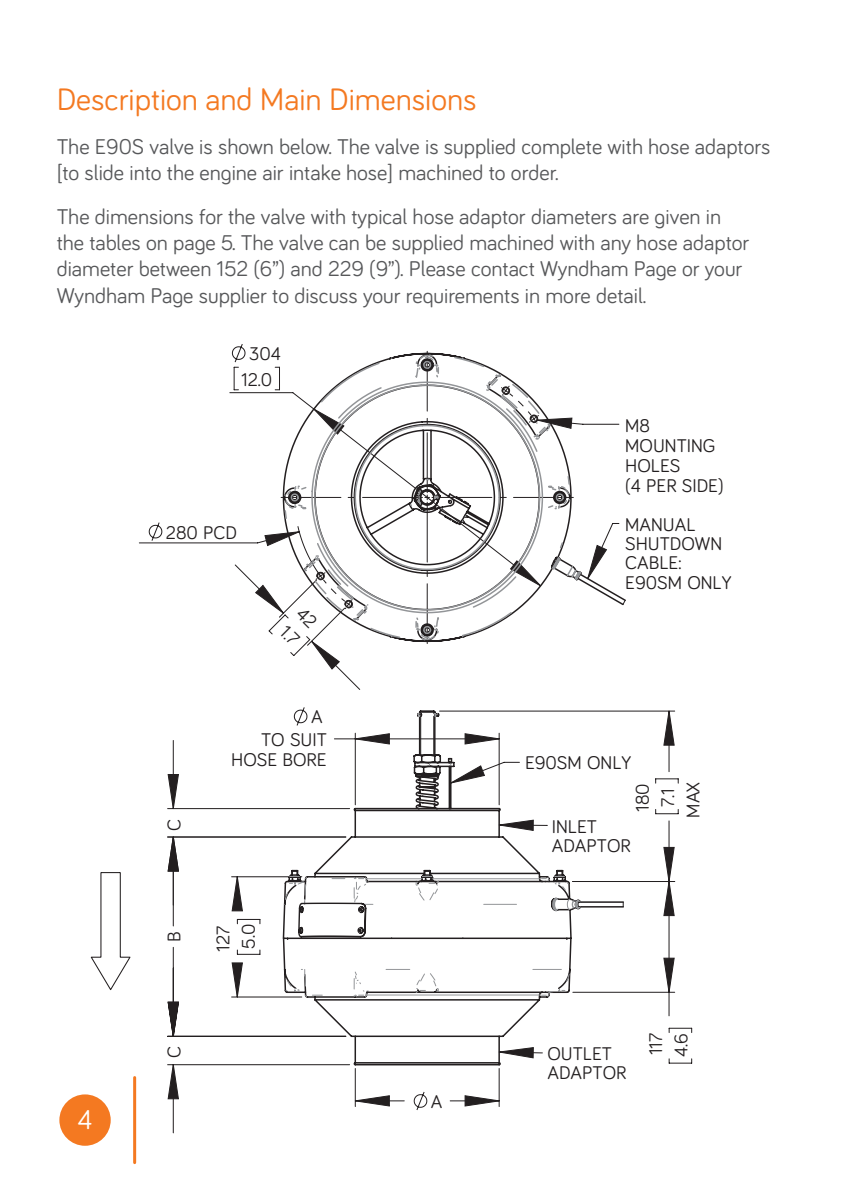
<style>
.page{position:relative;width:842px;height:1191px;background:#fff}
.page>*{position:absolute;margin:0;border:0;box-sizing:border-box;transform-origin:0 0}
.Subheadings{font:32px "Bariol";color:#f47921}
.t1{font:28px "Bariol";color:#fff}
.Body_Text{font:22px/26.4px "Bariol";color:#57585a}
.t2{font:19px/25.4px "Bariol";color:#231f20}
</style>
<div class="page">
<hr style="left:133px;top:1077px;width:3px;height:85px;background:#f47921">
<div style="left:59px;top:1094px;width:52px;height:51px;background:#f47921;border-radius:50%"></div>
<hr style="left:355px;top:1068px;width:1px;height:38px;background:#231f20">
<hr style="left:499px;top:1068px;width:1px;height:38px;background:#231f20">
<svg style="left:669px;top:1058px;width:23px;height:5px"></svg>
<svg style="left:669px;top:1027px;width:23px;height:5px"></svg>
<hr style="left:573px;top:991px;width:102px;height:1px;background:#231f20">
<svg style="left:668px;top:992px;width:1px;height:23px"></svg>
<svg style="left:674px;top:809px;width:5px;height:5px"></svg>
<svg style="left:674px;top:778px;width:5px;height:5px"></svg>
<hr style="left:573px;top:881px;width:102px;height:1px;background:#231f20">
<hr style="left:439px;top:710px;width:236px;height:1px;background:#231f20">
<hr style="left:232px;top:996px;width:70px;height:1px;background:#231f20">
<hr style="left:168px;top:1035px;width:178px;height:1px;background:#231f20">
<hr style="left:168px;top:1064px;width:182px;height:1px;background:#231f20">
<hr style="left:173px;top:1064px;width:1px;height:68px;background:#231f20">
<svg style="left:354px;top:1090px;width:146px;height:21px"></svg>
<svg style="left:168px;top:711px;width:506px;height:281px"></svg>
<svg style="left:231px;top:875px;width:29px;height:123px"></svg>
<svg style="left:167px;top:836px;width:13px;height:263px"></svg>
<svg style="left:282px;top:709px;width:343px;height:357px"></svg>
<svg style="left:284px;top:712px;width:298px;height:287px"></svg>
<svg style="left:231px;top:344px;width:197px;height:346px"></svg>
<svg style="left:282px;top:352px;width:344px;height:291px"></svg>
<svg style="left:283px;top:353px;width:300px;height:288px"></svg>
<svg style="left:90px;top:872px;width:41px;height:119px"></svg>
<svg style="left:297px;top:901px;width:70px;height:37px"></svg>
<p class="Subheadings" style="left:57px;top:78px;width:422px">Description and Main Dimensions</p>
<p class="Body_Text" style="left:57px;top:132px;width:715px">The E90S valve is shown below. The valve is supplied complete with hose adaptors [to slide into the engine air intake hose] machined to order.</p>
<p class="Body_Text" style="left:57px;top:202px;width:694px">The dimensions for the valve with typical hose adaptor diameters are given in the tables on page 5. The valve can be supplied machined with any hose adaptor diameter between 152 (6”) and 229 (9”). Please contact Wyndham Page or your Wyndham Page supplier to discuss your requirements in more detail.</p>
<p class="t1" style="left:77px;top:1101px;width:17px">4</p>
<p class="t2" style="left:241px;top:340px;width:41px;text-align:center">304<br>12.0</p>
<p class="t2" style="left:166px;top:518px;width:72px">280 PCD</p>
<p class="t2" style="left:309px;top:601px;width:22px;line-height:24.4px;rotate:45deg">42<br>1.7</p>
<p class="t2" style="left:160px;top:830px;width:13px;rotate:-90deg">C</p>
<p class="t2" style="left:261px;top:704px;width:67px;line-height:22.8px;text-align:right">A<br>TO SUIT</p>
<p class="t2" style="left:231px;top:746px;width:97px">HOSE BORE</p>
<p class="t2" style="left:160px;top:942px;width:12px;rotate:-90deg">B</p>
<p class="t2" style="left:209px;top:951px;width:29px;rotate:-90deg">127<br>5.0</p>
<p class="t2" style="left:160px;top:1058px;width:13px;rotate:-90deg">C</p>
<p class="t2" style="left:431px;top:1088px;width:13px">A</p>
<p class="t2" style="left:625px;top:415px;width:100px;line-height:19.8px">M8<br>MOUNTING<br>HOLES<br>(4 PER SIDE)</p>
<p class="t2" style="left:625px;top:514px;width:108px;line-height:19.2px">MANUAL<br>SHUTDOWN<br>CABLE:<br>E90SM ONLY</p>
<p class="t2" style="left:525px;top:749px;width:108px">E90SM ONLY</p>
<p class="t2" style="left:629px;top:817px;width:37px;text-align:center;rotate:-90deg">180<br>7.1<br>MAX</p>
<p class="t2" style="left:552px;top:815px;width:80px;line-height:19.8px">INLET<br>ADAPTOR</p>
<p class="t2" style="left:547px;top:1042px;width:80px;line-height:20px">OUTLET<br>ADAPTOR</p>
<p class="t2" style="left:642px;top:1057px;width:26px;rotate:-90deg">117<br>4.6</p>
</div>
